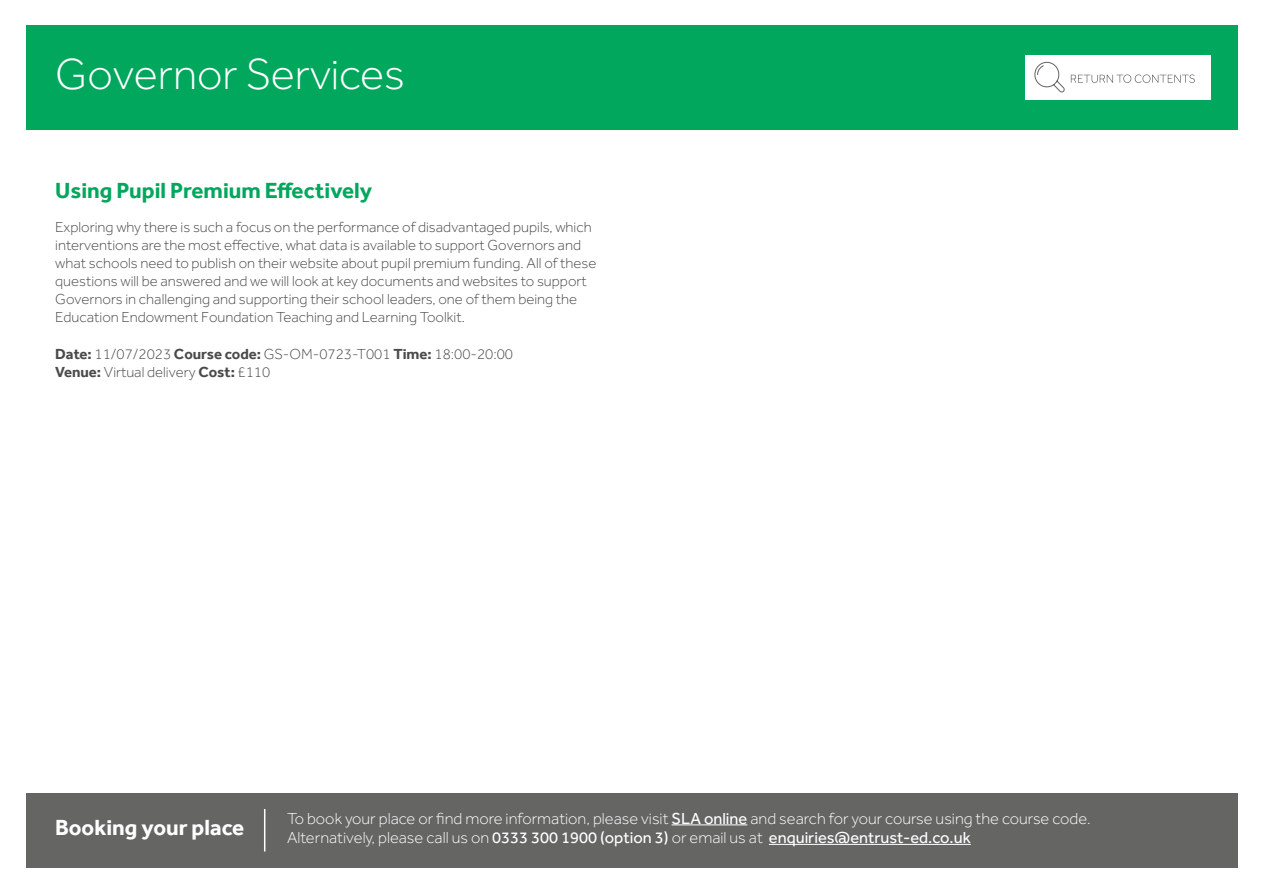
<style>
.page{position:relative;width:1263px;height:893px;background:#fff}
.page>*{position:absolute;margin:0;border:0;box-sizing:border-box;transform-origin:0 0}
.t1{font:300 45px "Effra";color:#fff}
.t2{font:700 22.5px "Effra";color:#00a75d}
.t3{font:700 22.5px "Effra";color:#fff}
.t4{font:300 16.5px/19.5px "Effra";color:#fff}
.t5{font:300 15px/18px "Effra";color:#4a4a49}
.s1{font-weight:700}
.s2{font-weight:400}
</style>
<div class="page">
<div style="left:26px;top:26px;width:1211px;height:104px;background:#00a75d"></div>
<div style="left:1025px;top:55px;width:185px;height:45px;background:#fff"></div>
<svg style="left:1034px;top:62px;width:31px;height:31px"></svg>
<svg style="left:1071px;top:75px;width:124px;height:8px"></svg>
<div style="left:26px;top:793px;width:1211px;height:74px;background:#656564"></div>
<hr style="left:671px;top:824px;width:76px;height:1px;background:#fff">
<hr style="left:769px;top:844px;width:202px;height:1px;background:#fff">
<hr style="left:264px;top:809px;width:1px;height:42px;background:#fff">
<h1 class="t1" style="left:55px;top:49px;width:351px">Governor Services</h1>
<h2 class="t2" style="left:55px;top:177px;width:318px">Using Pupil Premium Effectively</h2>
<p class="t5" style="left:55px;top:218px;width:543px">Exploring why there is such a focus on the performance of disadvantaged pupils, which interventions are the most effective, what data is available to support Governors and what schools need to publish on their website about pupil premium funding. All of these questions will be answered and we will look at key documents and websites to support Governors in challenging and supporting their school leaders, one of them being the Education Endowment Foundation Teaching and Learning Toolkit.</p>
<p class="t5" style="left:55px;top:345px;width:459px"><span class="s1">Date:</span> 11/07/2023 <span class="s1">Course code:</span> GS-OM-0723-T001 <span class="s1">Time:</span> 18:00-20:00<br><span class="s1">Venue:</span> Virtual delivery <span class="s1">Cost:</span> £110</p>
<h2 class="t3" style="left:55px;top:814px;width:191px">Booking your place</h2>
<p class="t4" style="left:287px;top:808px;width:805px">To book your place or find more information, please visit <span class="s2">SLA online</span> and search for your course using the course code.<br>Alternatively, please call us on <span class="s2">0333 300 1900 (option 3)</span> or email us at <span class="s2">enquiries@entrust-ed.co.uk</span></p>
</div>
